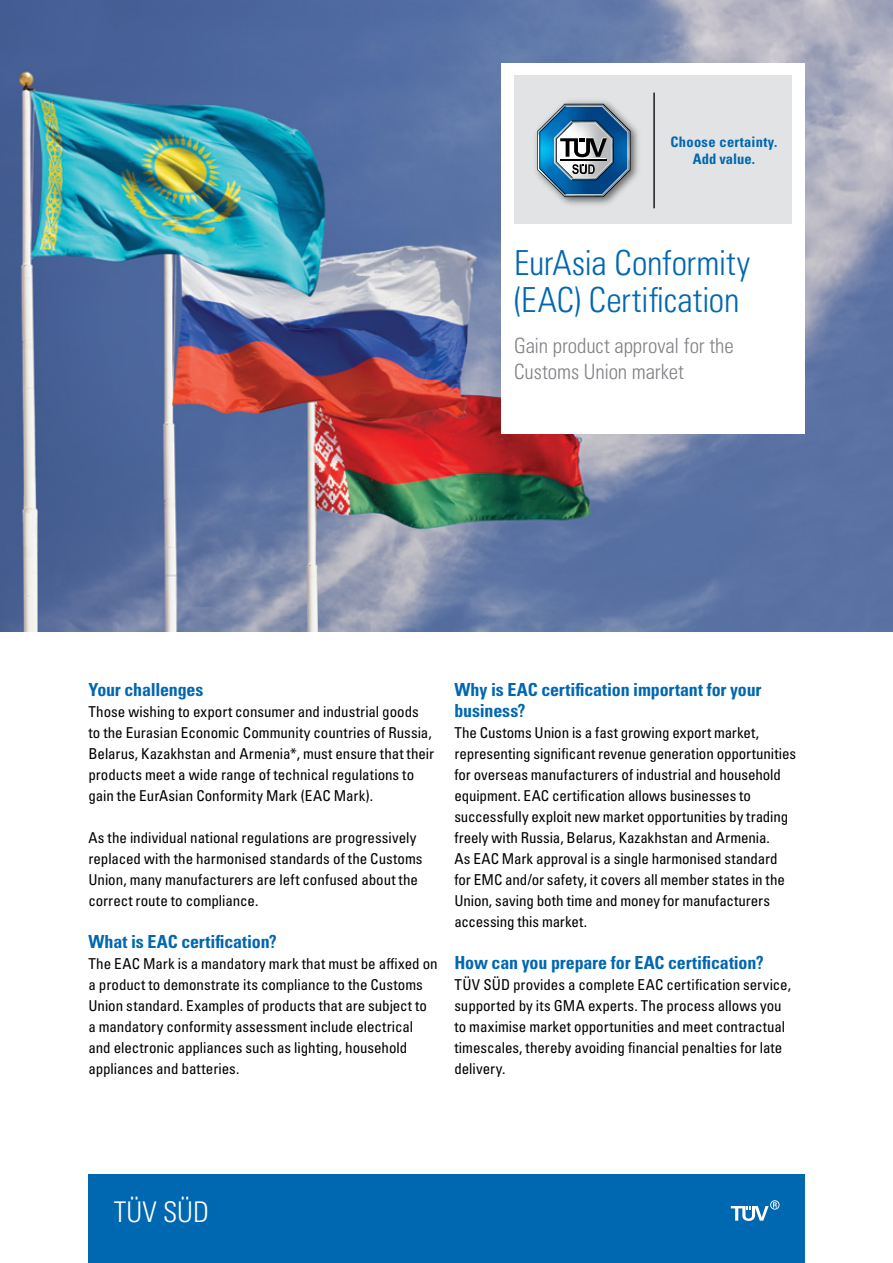
<style>
.page{position:relative;width:893px;height:1263px;background:#fff}
.page>*{position:absolute;margin:0;border:0;box-sizing:border-box;transform-origin:0 0}
.t1{font:34.5px/37.5px "Univers LTCYR 47 Light Cond";letter-spacing:-.005em;color:#0067b1}
.t2{font:28.5px "Univers LTCYR 47 Light Cond";color:#fff}
.t3{font:21px/25.5px "Univers LTCYR 47 Light Cond";letter-spacing:-.005em;color:#808285}
.t4{font:18px/21px "Univers LTCYR 67 Bold Cond";letter-spacing:-.01em;color:#0067b1}
.t5{font:condensed 15px/21px "Univers LTCYR 57";letter-spacing:-.005em;color:#000}
.t6{font:700 condensed 14.55px/17.7px "Univers";letter-spacing:.02em;color:#0067b1;text-align:center}
</style>
<div class="page">
<img style="left:0;top:0;width:893px;height:631px">
<div style="left:88px;top:1174px;width:717px;height:89px;background:#0067b1"></div>
<svg style="left:731px;top:1200px;width:48px;height:21px"></svg>
<div style="left:501px;top:63px;width:304px;height:371px;background:#fff"></div>
<div style="left:514px;top:76px;width:278px;height:148px;background:#e2e3e4"></div>
<hr style="left:653px;top:93px;width:2px;height:115px;background:#000">
<svg style="left:537px;top:104px;width:93px;height:93px"></svg>
<p class="t6" style="left:671px;top:133px;width:108px">Choose certainty.<br>Add value.</p>
<h1 class="t1" style="left:514px;top:242px;width:238px">EurAsia Conformity (EAC) Certification</h1>
<h3 class="t3" style="left:514px;top:332px;width:221px">Gain product approval for the<br>Customs Union market</h3>
<p class="t4" style="left:88px;top:678px;width:117px">Your challenges</p>
<p class="t5" style="left:88px;top:700px;width:347px">Those wishing to export consumer and industrial goods to the Eurasian Economic Community countries of Russia, Belarus, Kazakhstan and Armenia*, must ensure that their products meet a wide range of technical regulations to gain the EurAsian Conformity Mark (EAC Mark).</p>
<p class="t5" style="left:88px;top:826px;width:336px">As the individual national regulations are progressively replaced with the harmonised standards of the Customs Union, many manufacturers are left confused about the correct route to compliance.</p>
<p class="t4" style="left:88px;top:930px;width:190px">What is EAC certification?</p>
<p class="t5" style="left:88px;top:952px;width:351px">The EAC Mark is a mandatory mark that must be affixed on a product to demonstrate its compliance to the Customs Union standard. Examples of products that are subject to a mandatory conformity assessment include electrical and electronic appliances such as lighting, household appliances and batteries.</p>
<p class="t4" style="left:454px;top:678px;width:309px">Why is EAC certification important for your business?</p>
<p class="t5" style="left:454px;top:721px;width:343px">The Customs Union is a fast growing export market, representing significant revenue generation opportunities for overseas manufacturers of industrial and household equipment. EAC certification allows businesses to successfully exploit new market opportunities by trading freely with Russia, Belarus, Kazakhstan and Armenia.<br>As EAC Mark approval is a single harmonised standard for EMC and/or safety, it covers all member states in the Union, saving both time and money for manufacturers accessing this market.</p>
<p class="t4" style="left:454px;top:951px;width:311px">How can you prepare for EAC certification?</p>
<p class="t5" style="left:454px;top:973px;width:338px">TÜV SÜD provides a complete EAC certification service, supported by its GMA experts. The process allows you to maximise market opportunities and meet contractual timescales, thereby avoiding financial penalties for late delivery.</p>
<h2 class="t2" style="left:114px;top:1192px;width:97px">TÜV SÜD</h2>
</div>
